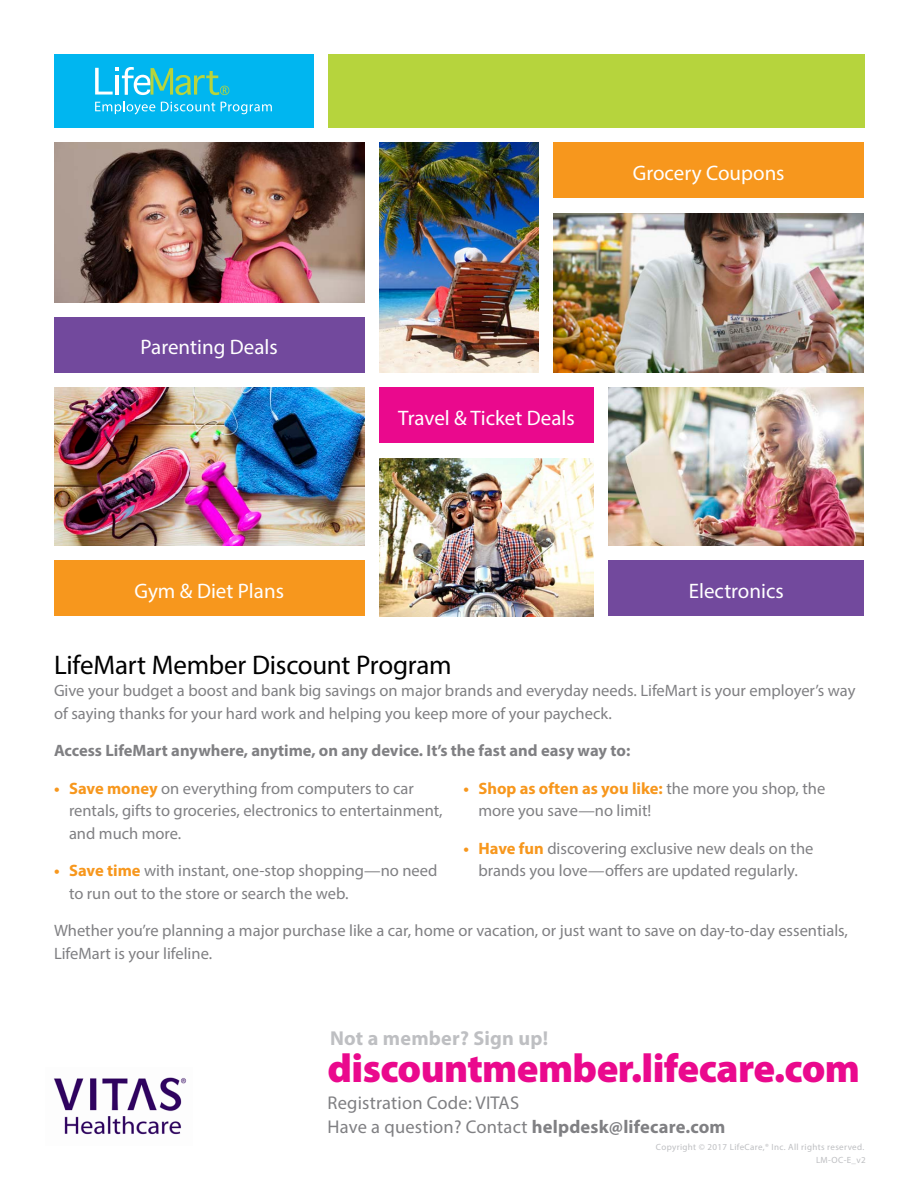
<style>
.page{position:relative;width:918px;height:1188px;background:#fff}
.page>*{position:absolute;margin:0;border:0;box-sizing:border-box;transform-origin:0 0}
.t1{font:900 40.35px "Myriad Pro";letter-spacing:-.015em;color:#ea098d}
.Paragraph_Headers{font:27px "Myriad Pro";letter-spacing:-.01em;color:#000}
.t2{font:21px "Myriad Pro";color:#fff}
.t3{font:700 20.25px "Myriad Pro";letter-spacing:.01em;color:#bebfc2}
.t4{font:18.45px/23.5px "Myriad Pro";letter-spacing:.01em;color:#808083}
.t5{font:16.5px/22.5px "Myriad Pro";color:#808083}
.t6{font:700 16.5px "Myriad Pro";color:#808083}
.t7{font:9px/12.8px "Myriad Pro";letter-spacing:.04em;color:#bebfc2;text-align:right}
.s1{font-weight:700;color:#f7971d}
.s2{font-weight:700}
</style>
<div class="page">
<img style="left:53px;top:1077px;width:134px;height:58px">
<div style="left:328px;top:54px;width:536px;height:74px;background:#b6d43d"></div>
<div style="left:54px;top:54px;width:259px;height:73px;background:#00b6f0"></div>
<svg style="left:95px;top:101px;width:60px;height:13px"></svg>
<svg style="left:161px;top:102px;width:54px;height:9px"></svg>
<svg style="left:221px;top:102px;width:51px;height:12px"></svg>
<svg style="left:95px;top:67px;width:134px;height:28px"></svg>
<div style="left:54px;top:317px;width:310px;height:56px;background:#72499d"></div>
<img style="left:54px;top:142px;width:310px;height:160px">
<img style="left:54px;top:388px;width:310px;height:158px">
<div style="left:54px;top:561px;width:310px;height:55px;background:#f7971d"></div>
<div style="left:554px;top:142px;width:310px;height:56px;background:#f7971d"></div>
<img style="left:554px;top:213px;width:310px;height:160px">
<div style="left:609px;top:561px;width:255px;height:55px;background:#72499d"></div>
<img style="left:609px;top:388px;width:255px;height:158px">
<div style="left:380px;top:388px;width:214px;height:55px;background:#ea098d"></div>
<img style="left:380px;top:458px;width:214px;height:158px">
<img style="left:380px;top:142px;width:158px;height:231px">
<p class="t2" style="left:141px;top:334px;width:139px">Parenting Deals</p>
<p class="t2" style="left:134px;top:578px;width:151px">Gym &amp; Diet Plans</p>
<p class="t2" style="left:633px;top:160px;width:153px">Grocery Coupons</p>
<p class="t2" style="left:398px;top:405px;width:178px">Travel &amp; Ticket Deals</p>
<p class="t2" style="left:689px;top:578px;width:96px">Electronics</p>
<p class="Paragraph_Headers" style="left:54px;top:648px;width:399px">LifeMart Member Discount Program</p>
<p class="t5" style="left:54px;top:679px;width:803px">Give your budget a boost and bank big savings on major brands and everyday needs. LifeMart is your employer’s way of saying thanks for your hard work and helping you keep more of your paycheck.</p>
<p class="t6" style="left:54px;top:740px;width:578px">Access LifeMart anywhere, anytime, on any device. It’s the fast and easy way to:</p>
<p class="t5" style="left:69px;top:777px;width:375px;text-indent:-15px"><span class="s1">• Save money</span> on everything from computers to car rentals, gifts to groceries, electronics to entertainment, and much more.</p>
<p class="t5" style="left:69px;top:859px;width:370px;text-indent:-15px"><span class="s1">• Save time</span> with instant, one-stop shopping—no need to run out to the store or search the web.</p>
<p class="t5" style="left:478px;top:777px;width:348px;text-indent:-15px"><span class="s1">• Shop as often as you like:</span> the more you shop, the more you save—no limit!</p>
<p class="t5" style="left:464px;top:837px;width:352px;text-align:center"><span class="s1">• Have fun</span> discovering exclusive new deals on the brands you love—offers are updated regularly.</p>
<p class="t5" style="left:54px;top:919px;width:796px">Whether you’re planning a major purchase like a car, home or vacation, or just want to save on day-to-day essentials,<br>LifeMart is your lifeline.</p>
<p class="t3" style="left:330px;top:1025px;width:220px">Not a member? Sign up!</p>
<p class="t1" style="left:328px;top:1046px;width:534px">discountmember.lifecare.com</p>
<p class="t4" style="left:328px;top:1091px;width:399px">Registration Code: VITAS<br>Have a question? Contact <span class="s2">helpdesk@lifecare.com</span></p>
<p class="t7" style="left:656px;top:1141px;width:211px">Copyright © 2017 LifeCare,® Inc. All rights reserved.<br>LM-OC-E_v2</p>
</div>
